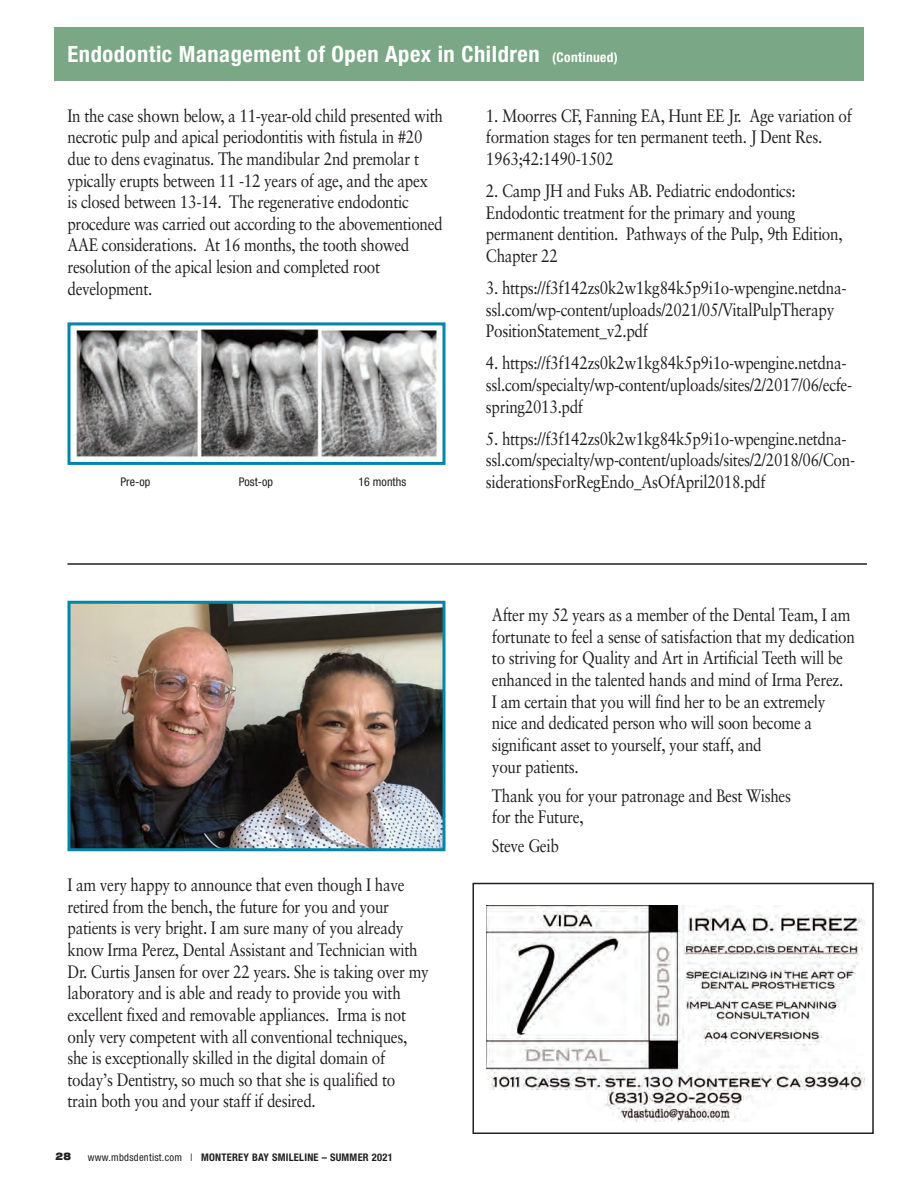
<style>
.page{position:relative;width:918px;height:1188px;background:#fff}
.page>*{position:absolute;margin:0;border:0;box-sizing:border-box;transform-origin:0 0}
.t1{font:700 condensed 22.5px "Helvetica Neue";letter-spacing:.025em;color:#fff}
.t2{font:18px/21.6px "Sabon";letter-spacing:-.02em;color:#231f20;scale:.85 1}
.t3{font:condensed 12px "Helvetica Neue";letter-spacing:.005em;color:#231f20}
.t4{font:700 condensed 10.5px "Helvetica Neue";letter-spacing:.025em;color:#231f20}
.t5{font:900 expanded 10.5px "Helvetica Neue";color:#231f20;scale:.75 1}
.s1{font-size:13.5px}
.s2{font-weight:400}
.s3{font-weight:300}
</style>
<div class="page">
<img style="left:486px;top:905px;width:378px;height:216px">
<div style="left:472px;top:883px;width:402px;height:251px;border:2px solid #231f20"></div>
<div style="left:54px;top:27px;width:810px;height:54px;background:#7aa785"></div>
<img style="left:74px;top:328px;width:365px;height:133px">
<div style="left:68px;top:322px;width:378px;height:143px;border:3px solid #0086ad"></div>
<hr style="left:68px;top:563px;width:799px;height:2px;background:#231f20">
<img style="left:71px;top:605px;width:371px;height:242px">
<div style="left:67px;top:601px;width:379px;height:250px;border:3px solid #0086ad"></div>
<p class="t1" style="left:68px;top:46px;width:552px">Endodontic Management of Open Apex in Children <span class="s1">(Continued)</span></p>
<p class="t2" style="left:67px;top:106px;width:443px">In the case shown below, a 11-year-old child presented with necrotic pulp and apical periodontitis with fistula in #20 due to dens evaginatus. The mandibular 2nd premolar t ypically erupts between 11 -12 years of age, and the apex<br>is closed between 13-14. The regenerative endodontic procedure was carried out according to the abovementioned AAE considerations. At 16 months, the tooth showed resolution of the apical lesion and completed root development.</p>
<p class="t3" style="left:120px;top:477px;width:32px">Pre-op</p>
<p class="t3" style="left:239px;top:477px;width:36px">Post-op</p>
<p class="t3" style="left:358px;top:477px;width:49px">16 months</p>
<p class="t2" style="left:486px;top:106px;width:432px">1. Moorres CF, Fanning EA, Hunt EE Jr. Age variation of formation stages for ten permanent teeth. J Dent Res.<br>1963;42:1490-1502</p>
<p class="t2" style="left:486px;top:181px;width:421px">2. Camp JH and Fuks AB. Pediatric endodontics:<br>Endodontic treatment for the primary and young permanent dentition. Pathways of the Pulp, 9th Edition, Chapter 22</p>
<p class="t2" style="left:486px;top:278px;width:426px">3. https://f3f142zs0k2w1kg84k5p9i1o-wpengine.netdna&shy;ssl.com/wp-content/uploads/2021/05/VitalPulpTherapy<br>PositionStatement_v2.pdf</p>
<p class="t2" style="left:486px;top:354px;width:432px">4. https://f3f142zs0k2w1kg84k5p9i1o-wpengine.netdna&shy;ssl.com/specialty/wp-content/uploads/sites/2/2017/06/ecfe&shy;spring2013.pdf</p>
<p class="t2" style="left:486px;top:429px;width:436px">5. https://f3f142zs0k2w1kg84k5p9i1o-wpengine.netdna&shy;ssl.com/specialty/wp-content/uploads/sites/2/2018/06/Con&shy;siderationsForRegEndo_AsOfApril2018.pdf</p>
<p class="t2" style="left:67px;top:876px;width:427px">I am very happy to announce that even though I have retired from the bench, the future for you and your patients is very bright. I am sure many of you already know Irma Perez, Dental Assistant and Technician with Dr. Curtis Jansen for over 22 years. She is taking over my laboratory and is able and ready to provide you with excellent fixed and removable appliances. Irma is not only very competent with all conventional techniques, she is exceptionally skilled in the digital domain of today’s Dentistry, so much so that she is qualified to train both you and your staff if desired.</p>
<p class="t5" style="left:56px;top:1152px;width:22px">28</p>
<p class="t4" style="left:88px;top:1154px;width:307px"><span class="s2">www.mbdsdentist.com</span> <span class="s3">I</span> MONTEREY BAY SMILELINE – SUMMER 2021</p>
<p class="t2" style="left:492px;top:606px;width:429px">After my 52 years as a member of the Dental Team, I am fortunate to feel a sense of satisfaction that my dedication to striving for Quality and Art in Artificial Teeth will be enhanced in the talented hands and mind of Irma Perez.<br>I am certain that you will find her to be an extremely nice and dedicated person who will soon become a significant asset to yourself, your staff, and<br>your patients.</p>
<p class="t2" style="left:492px;top:786px;width:353px">Thank you for your patronage and Best Wishes for the Future,</p>
<p class="t2" style="left:492px;top:837px;width:80px">Steve Geib</p>
</div>
